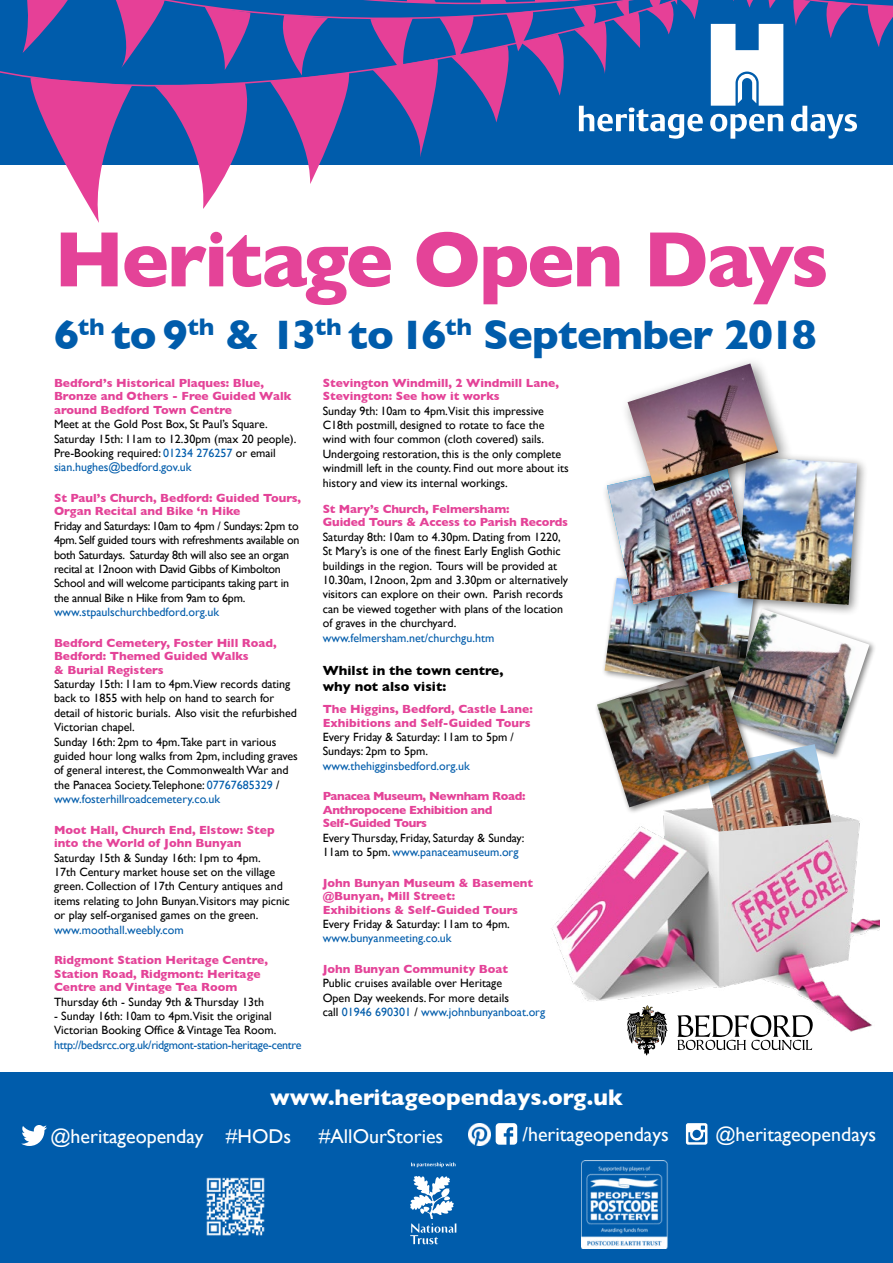
<style>
.page{position:relative;width:893px;height:1263px;background:#fff}
.page>*{position:absolute;margin:0;border:0;box-sizing:border-box;transform-origin:0 0}
.t1{font:700 79.5px "Gill Sans";letter-spacing:-.035em;color:#e44398}
.t2{font:700 42px "Gill Sans";letter-spacing:-.02em;color:#005cab}
.t3{font:700 23.1px "Gill Sans";color:#fff}
.t4{font:19.95px "Gill Sans";color:#fff}
.t5{font:700 13.5px/16.2px "Gill Sans";color:#000}
.t6{font:12px/14.4px "Gill Sans";color:#000}
.t7{font:700 12px/13.5px "Gill Sans";color:#e44398}
.t8{font:12px/14.4px "Gill Sans";letter-spacing:-.02em;color:#000}
.t9{font:12px "Gill Sans";color:#005cab}
.t10{font:700 12px/13.5px "Gill Sans";letter-spacing:-.03em;color:#e44398}
.t11{font:12px "Gill Sans";letter-spacing:-.025em;color:#005cab}
.s1{color:#005cab}
</style>
<div class="page">
<div style="left:0;top:0;width:893px;height:163px;background:#005cab"></div>
<svg style="left:718px;top:79px;width:65px;height:27px"></svg>
<svg style="left:718px;top:114px;width:65px;height:25px"></svg>
<svg style="left:791px;top:106px;width:66px;height:33px"></svg>
<svg style="left:718px;top:0;width:162px;height:79px"></svg>
<svg style="left:866px;top:5px;width:27px;height:42px"></svg>
<svg style="left:792px;top:0;width:18px;height:26px"></svg>
<svg style="left:823px;top:1px;width:29px;height:37px"></svg>
<svg style="left:729px;top:0;width:32px;height:8px"></svg>
<svg style="left:767px;top:0;width:12px;height:8px"></svg>
<svg style="left:0;top:0;width:718px;height:132px"></svg>
<svg style="left:30px;top:78px;width:102px;height:145px"></svg>
<svg style="left:270px;top:15px;width:82px;height:169px"></svg>
<svg style="left:155px;top:83px;width:104px;height:126px"></svg>
<svg style="left:371px;top:0;width:332px;height:157px"></svg>
<div style="left:0;top:1072px;width:893px;height:191px;background:#005cab"></div>
<img style="left:552px;top:814px;width:328px;height:218px">
<svg style="left:496px;top:1123px;width:21px;height:22px"></svg>
<svg style="left:686px;top:1123px;width:21px;height:22px"></svg>
<svg style="left:21px;top:1125px;width:26px;height:21px"></svg>
<img style="left:206px;top:1177px;width:59px;height:59px">
<svg style="left:410px;top:1176px;width:46px;height:68px"></svg>
<svg style="left:411px;top:1162px;width:45px;height:5px"></svg>
<img style="left:581px;top:1160px;width:87px;height:89px">
<img style="left:468px;top:1123px;width:23px;height:22px">
<img style="left:605px;top:616px;width:117px;height:47px">
<div style="left:722px;top:605px;width:155px;height:156px;background:#000;opacity:.5"></div>
<img style="left:726px;top:616px;width:143px;height:138px">
<div style="left:732px;top:451px;width:137px;height:165px;background:#000;opacity:.5"></div>
<img style="left:763px;top:457px;width:94px;height:148px">
<div style="left:601px;top:454px;width:162px;height:162px;background:#000;opacity:.5"></div>
<img style="left:607px;top:459px;width:144px;height:146px">
<div style="left:620px;top:356px;width:174px;height:151px;background:#000;opacity:.5"></div>
<img style="left:628px;top:363px;width:150px;height:128px">
<svg style="left:677px;top:1015px;width:136px;height:35px"></svg>
<svg style="left:625px;top:1004px;width:45px;height:52px"></svg>
<img style="left:705px;top:744px;width:126px;height:87px">
<div style="left:593px;top:663px;width:165px;height:152px;background:#000;opacity:.5"></div>
<img style="left:597px;top:666px;width:154px;height:141px">
<h1 class="t1" style="left:54px;top:196px;width:776px">Heritage Open Days</h1>
<h2 class="t2" style="left:54px;top:301px;width:764px">6<sup>th</sup> to 9<sup>th</sup> &amp; 13<sup>th</sup> to 16<sup>th</sup> September 2018</h2>
<p class="t7" style="left:54px;top:376px;width:239px">Bedford’s Historical Plaques: Blue,<br>Bronze and Others - Free Guided Walk around Bedford Town Centre</p>
<p class="t6" style="left:54px;top:417px;width:244px">Meet at the Gold Post Box, St Paul’s Square.<br>Saturday 15th: 11am to 12.30pm (max 20 people).<br>Pre-Booking required: <span class="s1">01234 276257</span> or email <span class="s1">sian.hughes@bedford.gov.uk</span></p>
<p class="t7" style="left:54px;top:491px;width:249px">St Paul’s Church, Bedford: Guided Tours,<br>Organ Recital and Bike ‘n Hike</p>
<p class="t8" style="left:54px;top:518px;width:247px">Friday and Saturdays: 10am to 4pm / Sundays: 2pm to 4pm. Self guided tours with refreshments available on both Saturdays. Saturday 8th will also see an organ recital at 12noon with David Gibbs of Kimbolton School and will welcome participants taking part in the annual Bike n Hike from 9am to 6pm.</p>
<p class="t9" style="left:54px;top:605px;width:167px">www.stpaulschurchbedford.org.uk</p>
<p class="t7" style="left:54px;top:635px;width:224px">Bedford Cemetery, Foster Hill Road,<br>Bedford: Themed Guided Walks<br>&amp; Burial Registers</p>
<p class="t6" style="left:54px;top:677px;width:245px">Saturday 15th: 11am to 4pm.View records dating back to 1855 with help on hand to search for detail of historic burials. Also visit the refurbished Victorian chapel.<br>Sunday 16th: 2pm to 4pm.Take part in various guided hour long walks from 2pm, including graves of general interest, the Commonwealth War and the Panacea Society.Telephone: <span class="s1">07767685329</span> / <span class="s1">www.fosterhillroadcemetery.co.uk</span></p>
<p class="t7" style="left:54px;top:823px;width:222px">Moot Hall, Church End, Elstow: Step into the World of John Bunyan</p>
<p class="t6" style="left:54px;top:850px;width:237px">Saturday 15th &amp; Sunday 16th: 1pm to 4pm.<br>17th Century market house set on the village green. Collection of 17th Century antiques and items relating to John Bunyan.Visitors may picnic or play self-organised games on the green.</p>
<p class="t9" style="left:54px;top:922px;width:131px">www.moothall.weebly.com</p>
<p class="t7" style="left:54px;top:953px;width:216px">Ridgmont Station Heritage Centre,<br>Station Road, Ridgmont: Heritage<br>Centre and Vintage Tea Room</p>
<p class="t6" style="left:54px;top:994px;width:211px">Thursday 6th - Sunday 9th &amp; Thursday 13th</p>
<p class="t6" style="left:54px;top:1009px;width:224px">- Sunday 16th: 10am to 4pm.Visit the original<br>Victorian Booking Office &amp; Vintage Tea Room.</p>
<p class="t11" style="left:54px;top:1038px;width:249px">http://bedsrcc.org.uk/ridgmont-station-heritage-centre</p>
<p class="t7" style="left:323px;top:376px;width:238px">Stevington Windmill, 2 Windmill Lane,<br>Stevington: See how it works</p>
<p class="t6" style="left:323px;top:403px;width:247px">Sunday 9th: 10am to 4pm.Visit this impressive C18th postmill, designed to rotate to face the wind with four common (cloth covered) sails.<br>Undergoing restoration, this is the only complete windmill left in the county. Find out more about its history and view its internal workings.</p>
<p class="t7" style="left:323px;top:502px;width:247px">St Mary’s Church, Felmersham:<br>Guided Tours &amp; Access to Parish Records</p>
<p class="t6" style="left:323px;top:529px;width:247px">Saturday 8th: 10am to 4.30pm. Dating from 1220, St Mary’s is one of the finest Early English Gothic buildings in the region. Tours will be provided at 10.30am, 12noon, 2pm and 3.30pm or alternatively visitors can explore on their own. Parish records can be viewed together with plans of the location of graves in the churchyard.</p>
<p class="t9" style="left:323px;top:630px;width:173px">www.felmersham.net/churchgu.htm</p>
<p class="t5" style="left:323px;top:662px;width:182px">Whilst in the town centre, why not also visit:</p>
<p class="t7" style="left:323px;top:702px;width:211px">The Higgins, Bedford, Castle Lane:<br>Exhibitions and Self-Guided Tours</p>
<p class="t6" style="left:323px;top:729px;width:193px">Every Friday &amp; Saturday: 11am to 5pm /<br>Sundays: 2pm to 5pm.</p>
<p class="t9" style="left:323px;top:759px;width:149px">www.thehigginsbedford.org.uk</p>
<p class="t10" style="left:323px;top:789px;width:204px">Panacea Museum, Newnham Road:<br>Anthropocene Exhibition and<br>Self-Guided Tours</p>
<p class="t6" style="left:323px;top:830px;width:203px">Every Thursday, Friday, Saturday &amp; Sunday:<br>11am to 5pm. <span class="s1">www.panaceamuseum.org</span></p>
<p class="t7" style="left:323px;top:875px;width:212px">John Bunyan Museum &amp; Basement @Bunyan, Mill Street:<br>Exhibitions &amp; Self-Guided Tours</p>
<p class="t6" style="left:323px;top:916px;width:189px">Every Friday &amp; Saturday: 11am to 4pm.</p>
<p class="t9" style="left:323px;top:931px;width:130px">www.bunyanmeeting.co.uk</p>
<p class="t7" style="left:323px;top:962px;width:187px">John Bunyan Community Boat</p>
<p class="t6" style="left:323px;top:976px;width:224px">Public cruises available over Heritage<br>Open Day weekends. For more details<br>call <span class="s1">01946 690301</span> / <span class="s1">www.johnbunyanboat.org</span></p>
<h3 class="t3" style="left:270px;top:1079px;width:354px">www.heritageopendays.org.uk</h3>
<h3 class="t4" style="left:50px;top:1124px;width:242px">@heritageopenday #HODs</h3>
<h3 class="t4" style="left:319px;top:1124px;width:126px">#AllOurStories</h3>
<h3 class="t4" style="left:715px;top:1122px;width:162px">@heritageopendays</h3>
<h3 class="t4" style="left:522px;top:1122px;width:148px">/heritageopendays</h3>
</div>
